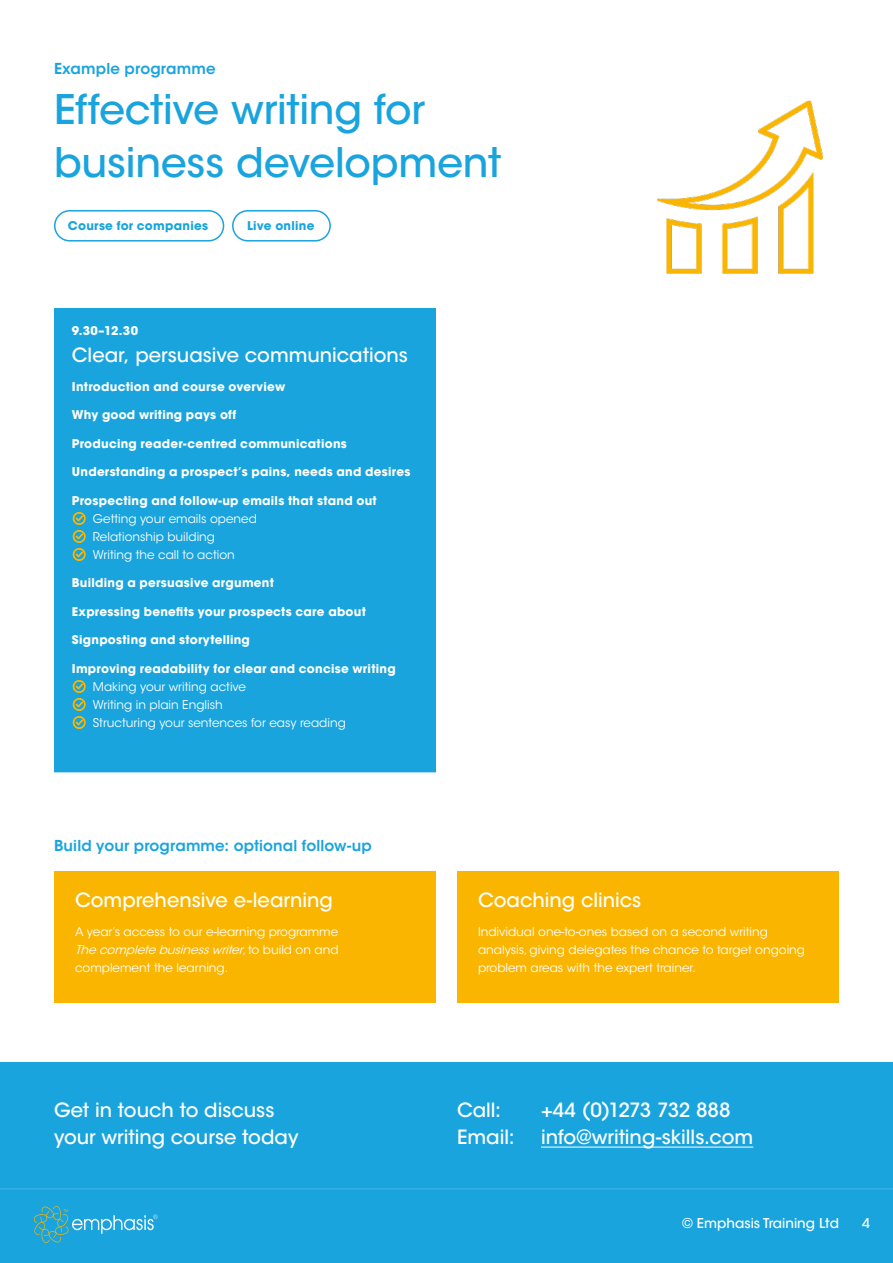
<style>
.page{position:relative;width:893px;height:1263px;background:#fff}
.page>*{position:absolute;margin:0;border:0;box-sizing:border-box;transform-origin:0 0}
.t1{font:500 40.5px/52.5px "ITC Avant Garde Std";letter-spacing:-.005em;color:#19a4de}
.t2{font:500 19.5px/27px "ITC Avant Garde Std";color:#fff}
.t3{font:500 19.5px "ITC Avant Garde Std";letter-spacing:-.03em;color:#fff}
.t4{font:600 15px "ITC Avant Garde Std";letter-spacing:.01em;color:#19a4de}
.t5{font:500 13.5px "ITC Avant Garde Std";color:#fff}
.t6{font:12px/18px "ITC Avant Garde Std";color:#fff}
.t7{font:700 12px "ITC Avant Garde Std";letter-spacing:.02em;color:#fff}
.t8{font:700 12px "ITC Avant Garde Std";letter-spacing:.02em;color:#19a4de}
.s1{font-style:italic}
</style>
<div class="page">
<div style="left:54px;top:872px;width:382px;height:131px;background:#fab500"></div>
<div style="left:457px;top:872px;width:382px;height:131px;background:#fab500"></div>
<div style="left:54px;top:308px;width:382px;height:465px;background:#19a4de"></div>
<hr style="left:54px;top:772px;width:382px;height:2px;background:#fff">
<div style="left:54px;top:210px;width:170px;height:32px;border:2px solid #19a4de;border-radius:15px"></div>
<div style="left:232px;top:210px;width:99px;height:32px;border:2px solid #19a4de;border-radius:15px"></div>
<img style="left:657px;top:100px;width:165px;height:174px">
<div style="left:0;top:1062px;width:893px;height:201px;background:#19a4de"></div>
<hr style="left:541px;top:1146px;width:212px;height:1px;background:#fff">
<hr style="left:0;top:1188px;width:893px;height:2px;background:#fff">
<svg style="left:34px;top:1206px;width:123px;height:37px"></svg>
<p class="t4" style="left:54px;top:59px;width:163px">Example programme</p>
<h1 class="t1" style="left:54px;top:84px;width:449px">Effective writing for business development</h1>
<p class="t8" style="left:68px;top:218px;width:142px">Course for companies</p>
<p class="t8" style="left:247px;top:218px;width:69px">Live online</p>
<p class="t7" style="left:72px;top:323px;width:68px">9.30–12.30</p>
<h2 class="t2" style="left:72px;top:342px;width:338px">Clear, persuasive communications</h2>
<p class="t7" style="left:72px;top:378px;width:215px">Introduction and course overview</p>
<p class="t7" style="left:72px;top:407px;width:166px">Why good writing pays off</p>
<p class="t7" style="left:72px;top:435px;width:277px">Producing reader-centred communications</p>
<p class="t7" style="left:72px;top:464px;width:340px">Understanding a prospect’s pains, needs and desires</p>
<p class="t7" style="left:72px;top:492px;width:306px">Prospecting and follow-up emails that stand out</p>
<p class="t6" style="left:93px;top:509px;width:166px">Getting your emails opened<br>Relationship building<br>Writing the call to action</p>
<p class="t7" style="left:72px;top:575px;width:203px">Building a persuasive argument</p>
<p class="t7" style="left:72px;top:603px;width:296px">Expressing benefits your prospects care about</p>
<p class="t7" style="left:72px;top:632px;width:180px">Signposting and storytelling</p>
<p class="t7" style="left:72px;top:660px;width:325px">Improving readability for clear and concise writing</p>
<p class="t6" style="left:93px;top:677px;width:254px">Making your writing active<br>Writing in plain English<br>Structuring your sentences for easy reading</p>
<p class="t4" style="left:54px;top:836px;width:319px">Build your programme: optional follow-up</p>
<h2 class="t2" style="left:75px;top:886px;width:259px">Comprehensive e-learning</h2>
<p class="t6" style="left:75px;top:922px;width:265px;text-align:justify">A year’s access to our e-learning programme <span class="s1">The complete businesswriter</span>, t o b u i l d o n a n d complement the learning.</p>
<h2 class="t2" style="left:54px;top:1096px;width:246px">Get in touch to discuss your writing course today</h2>
<h2 class="t2" style="left:478px;top:886px;width:165px">Coaching clinics</h2>
<p class="t6" style="left:478px;top:922px;width:329px">Individual one-to-ones based on a second writing analysis, giving delegates the chance to target ongoing problem areas with the expert trainer.</p>
<h2 class="t2" style="left:457px;top:1096px;width:46px">Call:</h2>
<h2 class="t3" style="left:541px;top:1098px;width:191px">+44 (0)1273 732 888</h2>
<h2 class="t2" style="left:457px;top:1123px;width:59px">Email:</h2>
<h2 class="t2" style="left:541px;top:1123px;width:214px">info@writing-skills.com</h2>
<p class="t5" style="left:682px;top:1215px;width:158px">© Emphasis Training Ltd</p>
<p class="t5" style="left:862px;top:1215px;width:9px">4</p>
</div>
